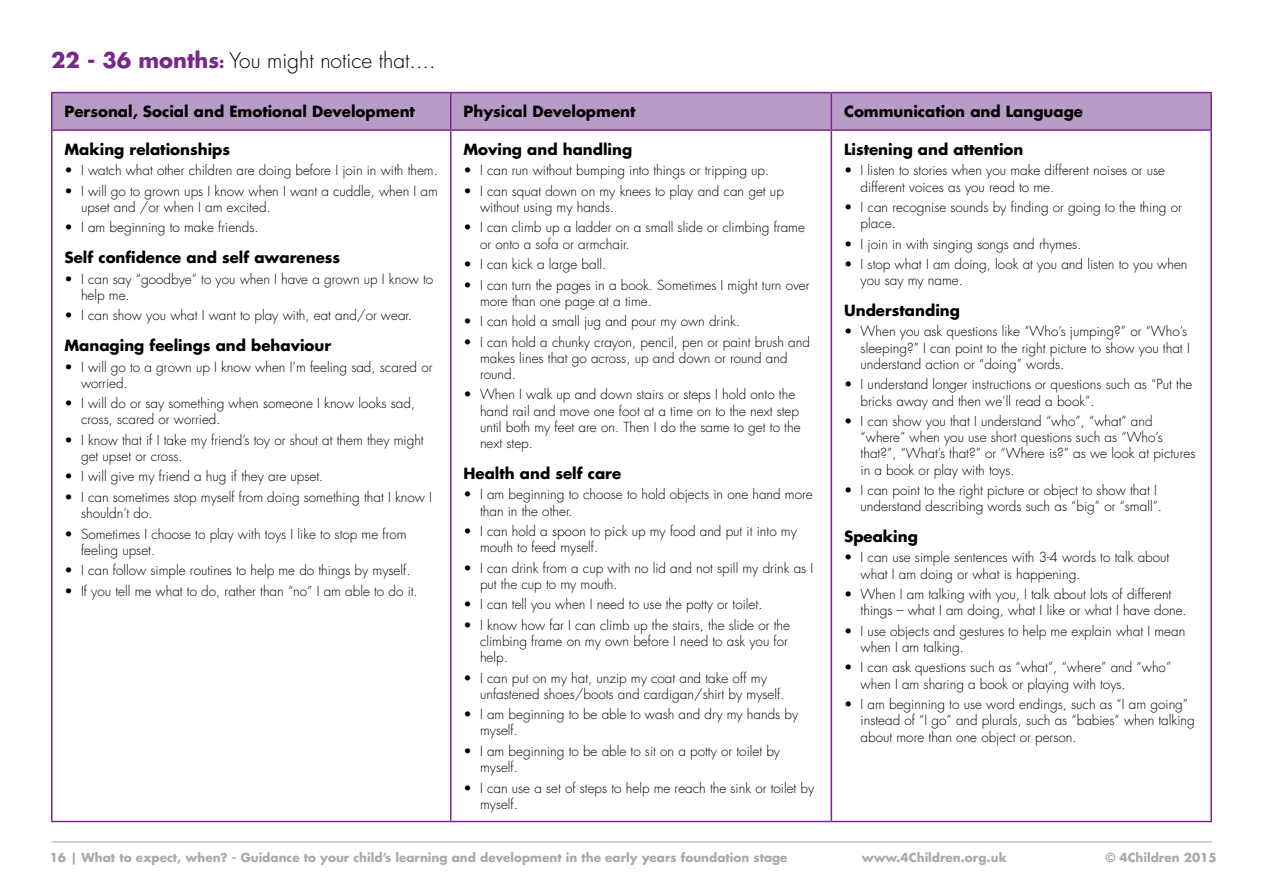
<style>
.page{position:relative;width:1263px;height:893px;background:#fff}
.page>*{position:absolute;margin:0;border:0;box-sizing:border-box;transform-origin:0 0}
.t1{font:300 21px "Futura LT";color:#000}
.t2{font:700 15px "Futura LT";color:#000}
.t3{font:300 13.5px/16.2px "Futura LT";color:#000}
.t4{font:700 12px "Futura LT";color:#a7a9ac}
.s1{font-weight:700;color:#78288b}
.s2{font-weight:700;font-size:15px;color:#78288b}
</style>
<div class="page">
<hr style="left:51px;top:842px;width:1161px;height:1px;background:#a7a9ac">
<div style="left:53px;top:93px;width:1157px;height:36px;background:#b99bc7"></div>
<hr style="left:51px;top:129px;width:400px;height:2px;background:#78288b">
<hr style="left:451px;top:129px;width:380px;height:2px;background:#78288b">
<hr style="left:831px;top:129px;width:381px;height:2px;background:#78288b">
<hr style="left:51px;top:92px;width:400px;height:1px;background:#78288b">
<hr style="left:51px;top:93px;width:2px;height:36px;background:#78288b">
<hr style="left:451px;top:92px;width:380px;height:1px;background:#78288b">
<hr style="left:450px;top:93px;width:1px;height:36px;background:#78288b">
<hr style="left:831px;top:92px;width:381px;height:1px;background:#78288b">
<hr style="left:831px;top:93px;width:1px;height:36px;background:#78288b">
<hr style="left:1210px;top:93px;width:2px;height:36px;background:#78288b">
<hr style="left:51px;top:131px;width:2px;height:690px;background:#78288b">
<hr style="left:450px;top:131px;width:1px;height:690px;background:#78288b">
<hr style="left:831px;top:131px;width:1px;height:690px;background:#78288b">
<hr style="left:1210px;top:131px;width:2px;height:690px;background:#78288b">
<hr style="left:51px;top:821px;width:400px;height:1px;background:#78288b">
<hr style="left:451px;top:821px;width:380px;height:1px;background:#78288b">
<hr style="left:831px;top:821px;width:381px;height:1px;background:#78288b">
<h1 class="t1" style="left:51px;top:47px;width:386px"><span class="s1">22 - 36 months</span><span class="s2">:</span> You might notice that....</h1>
<p class="t2" style="left:65px;top:102px;width:352px">Personal, Social and Emotional Development</p>
<p class="t2" style="left:463px;top:102px;width:173px">Physical Development</p>
<p class="t2" style="left:844px;top:102px;width:240px">Communication and Language</p>
<p class="t2" style="left:65px;top:139px;width:167px">Making relationships</p>
<p class="t3" style="left:65px;top:163px;width:375px">• I watch what other children are doing before I join in with them.</p>
<p class="t3" style="left:81px;top:183px;width:358px;text-indent:-16px">• I will go to grown ups I know when I want a cuddle, when I am upset and /or when I am excited.</p>
<p class="t3" style="left:65px;top:220px;width:196px">• I am beginning to make friends.</p>
<p class="t2" style="left:65px;top:248px;width:277px">Self confidence and self awareness</p>
<p class="t3" style="left:81px;top:271px;width:354px;text-indent:-16px">• I can say “goodbye” to you when I have a grown up I know to help me.</p>
<p class="t3" style="left:65px;top:308px;width:349px">• I can show you what I want to play with, eat and/or wear.</p>
<p class="t2" style="left:65px;top:335px;width:268px">Managing feelings and behaviour</p>
<p class="t3" style="left:81px;top:359px;width:353px;text-indent:-16px">• I will go to a grown up I know when I’m feeling sad, scared or worried.</p>
<p class="t3" style="left:81px;top:396px;width:336px;text-indent:-16px">• I will do or say something when someone I know looks sad, cross, scared or worried.</p>
<p class="t3" style="left:81px;top:432px;width:344px;text-indent:-16px">• I know that if I take my friend’s toy or shout at them they might get upset or cross.</p>
<p class="t3" style="left:65px;top:469px;width:260px">• I will give my friend a hug if they are upset.</p>
<p class="t3" style="left:81px;top:489px;width:352px;text-indent:-16px">• I can sometimes stop myself from doing something that I know I shouldn’t do.</p>
<p class="t3" style="left:81px;top:526px;width:327px;text-indent:-16px">• Sometimes I choose to play with toys I like to stop me from feeling upset.</p>
<p class="t3" style="left:65px;top:563px;width:348px">• I can follow simple routines to help me do things by myself.</p>
<p class="t3" style="left:65px;top:583px;width:355px">• If you tell me what to do, rather than “no” I am able to do it.</p>
<p class="t2" style="left:463px;top:139px;width:170px">Moving and handling</p>
<p class="t3" style="left:463px;top:163px;width:307px">• I can run without bumping into things or tripping up.</p>
<p class="t3" style="left:480px;top:183px;width:305px;text-indent:-16px">• I can squat down on my knees to play and can get up without using my hands.</p>
<p class="t3" style="left:480px;top:220px;width:326px;text-indent:-16px">• I can climb up a ladder on a small slide or climbing frame or onto a sofa or armchair.</p>
<p class="t3" style="left:463px;top:256px;width:144px">• I can kick a large ball.</p>
<p class="t3" style="left:480px;top:277px;width:331px;text-indent:-16px">• I can turn the pages in a book. Sometimes I might turn over more than one page at a time.</p>
<p class="t3" style="left:463px;top:314px;width:278px">• I can hold a small jug and pour my own drink.</p>
<p class="t3" style="left:480px;top:334px;width:331px;text-indent:-16px">• I can hold a chunky crayon, pencil, pen or paint brush and makes lines that go across, up and down or round and round.</p>
<p class="t3" style="left:480px;top:387px;width:322px;text-indent:-16px">• When I walk up and down stairs or steps I hold onto the hand rail and move one foot at a time on to the next step until both my feet are on. Then I do the same to get to the next step.</p>
<p class="t2" style="left:463px;top:463px;width:159px">Health and self care</p>
<p class="t3" style="left:480px;top:487px;width:334px;text-indent:-16px">• I am beginning to choose to hold objects in one hand more than in the other.</p>
<p class="t3" style="left:480px;top:523px;width:318px;text-indent:-16px">• I can hold a spoon to pick up my food and put it into my mouth to feed myself.</p>
<p class="t3" style="left:480px;top:560px;width:335px;text-indent:-16px">• I can drink from a cup with no lid and not spill my drink as I put the cup to my mouth.</p>
<p class="t3" style="left:463px;top:597px;width:300px">• I can tell you when I need to use the potty or toilet.</p>
<p class="t3" style="left:480px;top:617px;width:311px;text-indent:-16px">• I know how far I can climb up the stairs, the slide or the climbing frame on my own before I need to ask you for help.</p>
<p class="t3" style="left:480px;top:670px;width:306px;text-indent:-16px">• I can put on my hat, unzip my coat and take off my unfastened shoes/boots and cardigan/shirt by myself.</p>
<p class="t3" style="left:480px;top:707px;width:320px;text-indent:-16px">• I am beginning to be able to wash and dry my hands by myself.</p>
<p class="t3" style="left:480px;top:743px;width:302px;text-indent:-16px">• I am beginning to be able to sit on a potty or toilet by myself.</p>
<p class="t3" style="left:480px;top:780px;width:336px;text-indent:-16px">• I can use a set of steps to help me reach the sink or toilet by myself.</p>
<p class="t2" style="left:844px;top:139px;width:181px">Listening and attention</p>
<p class="t3" style="left:861px;top:163px;width:306px;text-indent:-16px">• I listen to stories when you make different noises or use different voices as you read to me.</p>
<p class="t3" style="left:861px;top:199px;width:323px;text-indent:-16px">• I can recognise sounds by finding or going to the thing or place.</p>
<p class="t3" style="left:844px;top:236px;width:239px">• I join in with singing songs and rhymes.</p>
<p class="t3" style="left:861px;top:256px;width:328px;text-indent:-16px">• I stop what I am doing, look at you and listen to you when you say my name.</p>
<p class="t2" style="left:844px;top:300px;width:117px">Understanding</p>
<p class="t3" style="left:861px;top:324px;width:331px;text-indent:-16px">• When you ask questions like “Who’s jumping?” or “Who’s sleeping?” I can point to the right picture to show you that I understand action or “doing” words.</p>
<p class="t3" style="left:861px;top:377px;width:333px;text-indent:-16px">• I understand longer instructions or questions such as “Put the bricks away and then we’ll read a book”.</p>
<p class="t3" style="left:861px;top:413px;width:336px;text-indent:-16px">• I can show you that I understand “who”, “what” and “where” when you use short questions such as “Who’s that?”, “What’s that?” or “Where is?” as we look at pictures in a book or play with toys.</p>
<p class="t3" style="left:861px;top:482px;width:303px;text-indent:-16px">• I can point to the right picture or object to show that I understand describing words such as “big” or “small”.</p>
<p class="t2" style="left:844px;top:526px;width:75px">Speaking</p>
<p class="t3" style="left:861px;top:550px;width:310px;text-indent:-16px">• I can use simple sentences with 3-4 words to talk about what I am doing or what is happening.</p>
<p class="t3" style="left:861px;top:586px;width:328px;text-indent:-16px">• When I am talking with you, I talk about lots of different things – what I am doing, what I like or what I have done.</p>
<p class="t3" style="left:861px;top:623px;width:326px;text-indent:-16px">• I use objects and gestures to help me explain what I mean when I am talking.</p>
<p class="t3" style="left:861px;top:660px;width:312px;text-indent:-16px">• I can ask questions such as “what”, “where” and “who” when I am sharing a book or playing with toys.</p>
<p class="t3" style="left:861px;top:696px;width:336px;text-indent:-16px">• I am beginning to use word endings, such as “I am going” instead of “I go” and plurals, such as “babies” when talking about more than one object or person.</p>
<p class="t4" style="left:50px;top:850px;width:739px">16 | What to expect, when? - Guidance to your child’s learning and development in the early years foundation stage</p>
<p class="t4" style="left:862px;top:850px;width:147px">www.4Children.org.uk</p>
<p class="t4" style="left:1106px;top:850px;width:113px">© 4Children 2015</p>
</div>
